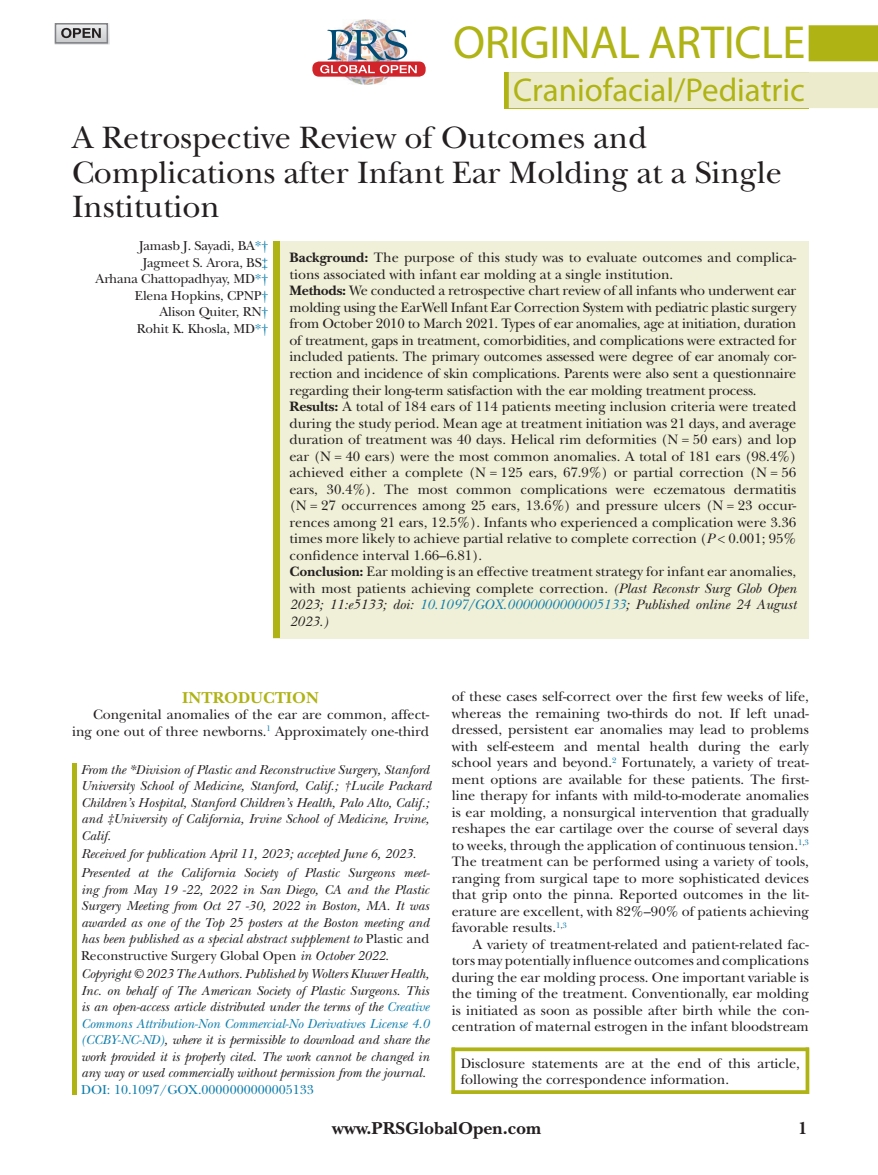
<style>
.page{position:relative;width:878px;height:1175px;background:#fff}
.page>*{position:absolute;margin:0;border:0;box-sizing:border-box;transform-origin:0 0}
.t1{font:46.5px "Myriad Pro";letter-spacing:-.01em;color:#afb314}
.t2{font:33px "Myriad Pro";color:#afb314}
.t3{font:32.25px/34.5px "New Baskerville Std";color:#231f20}
.t4{font:700 18px "New Baskerville Std";color:#231f20}
.t5{font:700 16.5px "New Baskerville Std";color:#afb314}
.t6{font:14.25px/16.5px "New Baskerville Std";color:#231f20}
.t7{font:italic 13.5px/16.5px "New Baskerville Std";color:#231f20}
.t8{font:13.5px/16.5px "New Baskerville Std";letter-spacing:-.01em;color:#231f20;text-align:right}
.t9{font:13.5px "New Baskerville Std";color:#0f7eac}
.s1{color:#0f7eac}
.s2{font-weight:700}
.s3{font-style:italic}
.s4{font-style:italic;color:#0f7eac}
.s5{font-style:normal}
</style>
<div class="page">
<div style="left:508px;top:72px;width:370px;height:36px;background:#ececcc"></div>
<div style="left:808px;top:25px;width:70px;height:36px;background:#afb314"></div>
<img style="left:343px;top:20px;width:48px;height:64px">
<div style="left:312px;top:61px;width:113px;height:16px;background:#d1232a;border-radius:7px"></div>
<img style="left:320px;top:29px;width:97px;height:44px">
<div style="left:274px;top:126px;width:534px;height:512px;background:#eff0d7"></div>
<div style="left:274px;top:240px;width:6px;height:43px;background:#afb314"></div>
<div style="left:274px;top:273px;width:6px;height:126px;background:#afb314"></div>
<div style="left:274px;top:388px;width:6px;height:176px;background:#afb314"></div>
<div style="left:274px;top:553px;width:6px;height:85px;background:#afb314"></div>
<hr style="left:72px;top:763px;width:4px;height:82px;background:#afb314">
<hr style="left:72px;top:845px;width:4px;height:19px;background:#afb314">
<hr style="left:72px;top:864px;width:4px;height:101px;background:#afb314">
<hr style="left:72px;top:965px;width:4px;height:118px;background:#afb314">
<hr style="left:72px;top:1081px;width:4px;height:13px;background:#afb314">
<div style="left:272px;top:126px;width:536px;height:115px;background:#fff"></div>
<img style="left:54px;top:23px;width:55px;height:22px">
<div style="left:55px;top:23px;width:53px;height:21px;border:2px solid #808285"></div>
<svg style="left:61px;top:28px;width:40px;height:10px"></svg>
<svg style="left:451px;top:1047px;width:4px;height:47px"></svg>
<svg style="left:805px;top:1047px;width:4px;height:47px"></svg>
<svg style="left:452px;top:1047px;width:356px;height:4px"></svg>
<svg style="left:452px;top:1090px;width:356px;height:4px"></svg>
<h1 class="t1" style="left:453px;top:14px;width:354px">Original Article</h1>
<h2 class="t2" style="left:513px;top:69px;width:293px">Craniofacial/Pediatric</h2>
<h3 class="t3" style="left:72px;top:121px;width:711px">A Retrospective Review of Outcomes and<br>Complications after Infant Ear Molding at a Single<br>Institution</h3>
<p class="t8" style="left:96px;top:238px;width:174px">Jamasb J. Sayadi, BA<span class="s1">*†<br></span>Jagmeet S. Arora, BS<span class="s1">‡<br></span>Arhana Chattopadhyay, MD<span class="s1">*†<br></span>Elena Hopkins, CPNP<span class="s1">†<br></span>Alison Quiter, RN<span class="s1">†<br></span>Rohit K. Khosla, MD<span class="s1">*†</span></p>
<p class="t6" style="left:289px;top:250px;width:508px"><span class="s2">Background:</span> The purpose of this study was to evaluate outcomes and complica&shy;tions associated with infant ear molding at a single institution.<br><span class="s2">Methods:</span> We conducted a retrospective chart review of all infants who underwent ear molding using the EarWell Infant Ear Correction System with pediatric plastic surgery from October 2010 to March 2021. Types of ear anomalies, age at initiation, duration of treatment, gaps in treatment, comorbidities, and complications were extracted for included patients. The primary outcomes assessed were degree of ear anomaly cor&shy;rection and incidence of skin complications. Parents were also sent a questionnaire regarding their long-term satisfaction with the ear molding treatment process.<br><span class="s2">Results:</span> A total of 184 ears of 114 patients meeting inclusion criteria were treated during the study period. Mean age at treatment initiation was 21 days, and average duration of treatment was 40 days. Helical rim deformities (N = 50 ears) and lop ear (N = 40 ears) were the most common anomalies. A total of 181 ears (98.4%) achieved either a complete (N = 125 ears, 67.9%) or partial correction (N = 56 ears, 30.4%). The most common complications were eczematous dermatitis (N = 27 occurrences among 25 ears, 13.6%) and pressure ulcers (N = 23 occur&shy;rences among 21 ears, 12.5%). Infants who experienced a complication were 3.36 times more likely to achieve partial relative to complete correction (<span class="s3">P</span> &lt; 0.001; 95% confidence interval 1.66–6.81).<br><span class="s2">Conclusion:</span> Ear molding is an effective treatment strategy for infant ear anomalies, with most patients achieving complete correction. <span class="s3">(Plast Reconstr Surg Glob Open 2023; 11:e5133; doi:</span> <span class="s4">10.1097/GOX.0000000000005133</span><span class="s3">; Published online 24 August 2023.)</span></p>
<p class="t5" style="left:182px;top:688px;width:138px">INTRODUCTION</p>
<p class="t6" style="left:72px;top:706px;width:359px;text-align:right">Congenital anomalies of the ear are common, affect&shy;ing one out of three newborns.<sup>1</sup> Approximately one-third</p>
<p class="t7" style="left:81px;top:761px;width:351px">From the *Division of Plastic and Reconstructive Surgery, Stanford University School of Medicine, Stanford, Calif.; †Lucile Packard Children’s Hospital, Stanford Children’s Health, Palo Alto, Calif.; and ‡University of California, Irvine School of Medicine, Irvine, Calif.</p>
<p class="t7" style="left:81px;top:844px;width:350px;line-height:18.8px">Received for publication April 11, 2023; accepted June 6, 2023.<br>Presented at the California Society of Plastic Surgeons meet-</p>
<p class="t7" style="left:81px;top:881px;width:350px;text-align:justify">ing from May 19 -22, 2022 in San Diego, CA and the Plastic Surgery Meeting from Oct 27 -30, 2022 in Boston, MA. It was awarded as one of the Top 25 posters at the Boston meeting and has been published as a special abstract supplement to <span class="s5">Plastic and Reconstructive Surgery Global Open</span> in October 2022.</p>
<p class="t7" style="left:81px;top:965px;width:350px;text-align:justify">Copyright © 2023 The Authors. Published by Wolters Kluwer Health, Inc. on behalf of The American Society of Plastic Surgeons. This is an open-access article distributed under the terms of the <span class="s1">Creative Commons Attribution-Non Commercial-No Derivatives License 4.0 (CCBY-NC-ND)</span>, where it is permissible to download and share the work provided it is properly cited. The work cannot be changed in any way or used commercially without permission from the journal.</p>
<p class="t9" style="left:81px;top:1081px;width:234px">DOI: 10.1097/GOX.0000000000005133</p>
<p class="t6" style="left:451px;top:688px;width:359px;text-align:justify">of these cases self-correct over the first few weeks of life, whereas the remaining two-thirds do not. If left unad&shy;dressed, persistent ear anomalies may lead to problems with self-esteem and mental health during the early school years and beyond.<sup>2</sup> Fortunately, a variety of treat&shy;ment options are available for these patients. The first&shy;line therapy for infants with mild-to-moderate anomalies is ear molding, a nonsurgical intervention that gradually reshapes the ear cartilage over the course of several days to weeks, through the application of continuous tension.<sup>1</sup><sup>,</sup><sup>3<br></sup>The treatment can be performed using a variety of tools, ranging from surgical tape to more sophisticated devices that grip onto the pinna. Reported outcomes in the lit&shy;erature are excellent, with 82%–90% of patients achieving favorable results.<sup>1</sup><sup>,</sup><sup>3</sup></p>
<p class="t6" style="left:451px;top:936px;width:359px;text-align:justify;text-indent:21px">A variety of treatment-related and patient-related fac&shy;tors may potentially influence outcomes and complications during the ear molding process. One important variable is the timing of the treatment. Conventionally, ear molding is initiated as soon as possible after birth while the con&shy;centration of maternal estrogen in the infant bloodstream</p>
<p class="t6" style="left:460px;top:1054px;width:341px">Disclosure statements are at the end of this article, following the correspondence information.</p>
<p class="t4" style="left:332px;top:1118px;width:210px">www.PRSGlobalOpen.com</p>
<p class="t4" style="left:798px;top:1118px;width:11px">1</p>
</div>
